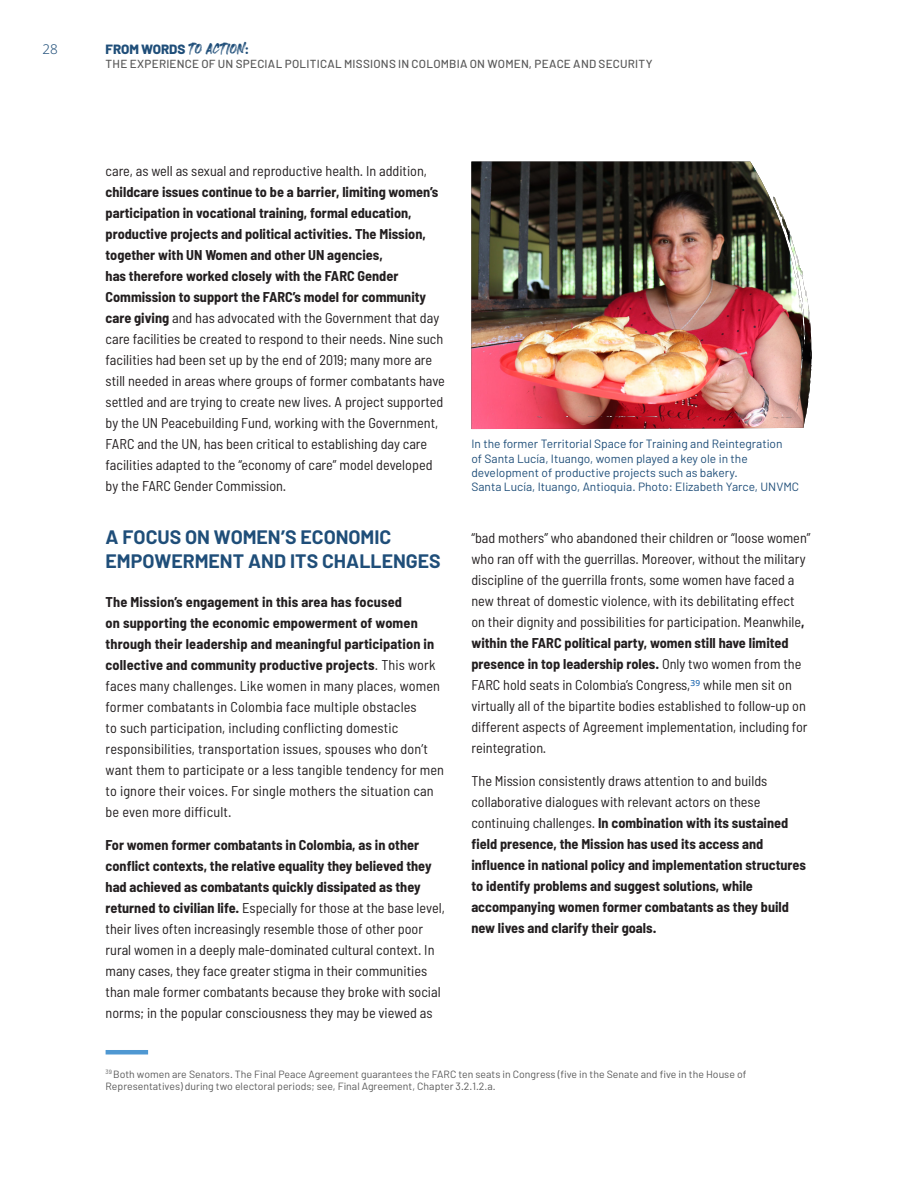
<style>
.page{position:relative;width:918px;height:1188px;background:#fff}
.page>*{position:absolute;margin:0;border:0;box-sizing:border-box;transform-origin:0 0}
.t1{font:700 19.5px/23.4px "Barlow";color:#1f4e79}
.t2{font:semi-condensed 14.25px/21px "Barlow";color:#231f20}
.t3{font:700 semi-condensed 14.25px/21px "Barlow";color:#231f20}
.t4{font:300 13.5px "Noto Sans";color:#1f4e79}
.t5{font:800 13.35px "Barlow";letter-spacing:-.005em;color:#1f4e79}
.t6{font:12px/14.4px "Barlow";color:#1f4e79}
.t7{font:500 11.7px "Barlow";letter-spacing:.02em;color:#595959}
.t8{font:10.5px/12.6px "Barlow";color:#595959}
.s1{font-family:"Heaters";font-weight:400;font-size:21.75px}
.s2{font-weight:700}
.s3{font-weight:400}
</style>
<div class="page">
<hr style="left:106px;top:1050px;width:42px;height:4px;background:#4f98d2">
<img style="left:471px;top:162px;width:341px;height:267px">
<p class="t4" style="left:43px;top:39px;width:17px">28</p>
<p class="t5" style="left:106px;top:40px;width:145px">FROM WORDS <span class="s1">TO ACTION</span>:</p>
<p class="t7" style="left:106px;top:57px;width:549px">THE EXPERIENCE OF UN SPECIAL POLITICAL MISSIONS IN COLOMBIA ON WOMEN, PEACE AND SECURITY</p>
<p class="t2" style="left:106px;top:160px;width:323px">care, as well as sexual and reproductive health. In addition,</p>
<p class="t2" style="left:106px;top:181px;width:341px"><span class="s2">childcare issues continue to be a barrier, limiting women’s participation in vocational training, formal education, productive projects and political activities. The Mission, together with UN Women and other UN agencies,<br>has therefore worked closely with the FARC Gender Commission to support the FARC’s model for community care giving</span> and has advocated with the Government that day care facilities be created to respond to their needs. Nine such facilities had been set up by the end of 2019; many more are still needed in areas where groups of former combatants have settled and are trying to create new lives. A project supported by the UN Peacebuilding Fund, working with the Government, FARC and the UN, has been critical to establishing day care facilities adapted to the “economy of care” model developed by the FARC Gender Commission.</p>
<h1 class="t1" style="left:106px;top:525px;width:337px">A FOCUS ON WOMEN’S ECONOMIC<br>EMPOWERMENT AND ITS CHALLENGES</h1>
<p class="t2" style="left:106px;top:591px;width:340px"><span class="s2">The Mission’s engagement in this area has focused<br>on supporting the economic empowerment of women through their leadership and meaningful participation in collective and community productive projects</span>. This work faces many challenges. Like women in many places, women former combatants in Colombia face multiple obstacles<br>to such participation, including conflicting domestic responsibilities, transportation issues, spouses who don’t want them to participate or a less tangible tendency for men to ignore their voices. For single mothers the situation can be even more difficult.</p>
<p class="t2" style="left:106px;top:834px;width:341px"><span class="s2">For women former combatants in Colombia, as in other conflict contexts, the relative equality they believed they had achieved as combatants quickly dissipated as they returned to civilian life.</span> Especially for those at the base level, their lives often increasingly resemble those of other poor rural women in a deeply male-dominated cultural context. In many cases, they face greater stigma in their communities than male former combatants because they broke with social norms; in the popular consciousness they may be viewed as</p>
<p class="t6" style="left:471px;top:436px;width:329px">In the former Territorial Space for Training and Reintegration<br>of Santa Lucía, Ituango, women played a key ole in the development of productive projects such as bakery.<br>Santa Lucía, Ituango, Antioquia. Photo: Elizabeth Yarce, UNVMC</p>
<p class="t2" style="left:471px;top:527px;width:341px">“bad mothers” who abandoned their children or “loose women” who ran off with the guerrillas. Moreover, without the military discipline of the guerrilla fronts, some women have faced a new threat of domestic violence, with its debilitating effect on their dignity and possibilities for participation. Meanwhile<span class="s2">, within the FARC political party, women still have limited presence in top leadership roles.</span> Only two women from the FARC hold seats in Colombia’s Congress,<sup>39</sup> while men sit on virtually all of the bipartite bodies established to follow-up on different aspects of Agreement implementation, including for reintegration.</p>
<p class="t3" style="left:471px;top:770px;width:336px"><span class="s3">The Mission consistently draws attention to and builds collaborative dialogues with relevant actors on these continuing challenges.</span> In combination with its sustained field presence, the Mission has used its access and influence in national policy and implementation structures to identify problems and suggest solutions, while accompanying women former combatants as they build new lives and clarify their goals.</p>
<p class="t8" style="left:106px;top:1067px;width:642px"><sup>39</sup> Both women are Senators. The Final Peace Agreement guarantees the FARC ten seats in Congress (five in the Senate and five in the House of<br>Representatives) during two electoral periods; see, Final Agreement, Chapter 3.2.1.2.a.</p>
</div>
